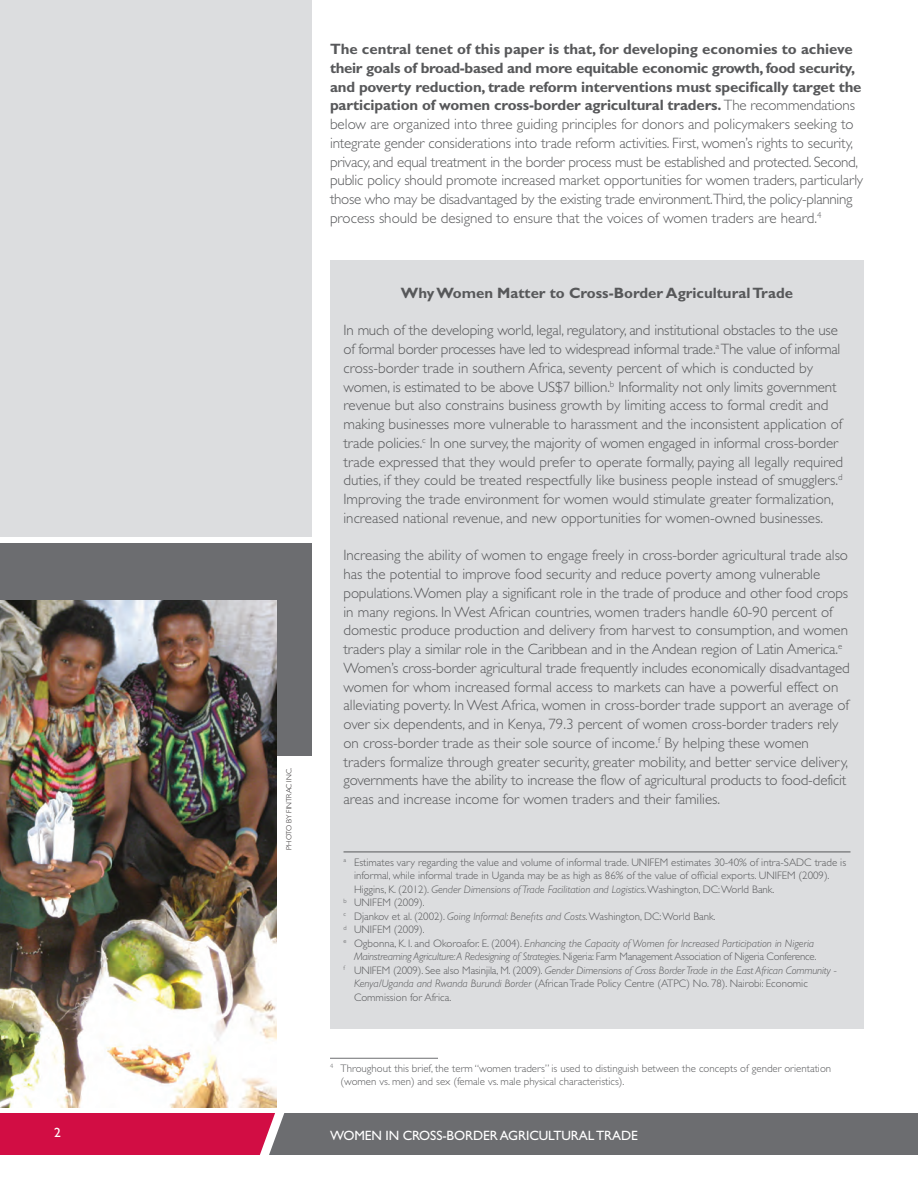
<style>
.page{position:relative;width:918px;height:1188px;background:#fff}
.page>*{position:absolute;margin:0;border:0;box-sizing:border-box;transform-origin:0 0}
.t1{font:300 15px/18.8px "Gill Sans Std";color:#57585a}
.t2{font:700 15px "Gill Sans Std";color:#57585a}
.t3{font:13.5px "Gill Sans Std";letter-spacing:-.01em;color:#fff}
.t4{font:300 10.8px/13.5px "Gill Sans Std";color:#57585a}
.t5{font:italic 300 10.8px "Gill Sans Std";color:#57585a}
.t6{font:300 10.8px "Gill Sans Std";letter-spacing:-.02em;color:#57585a}
.t7{font:300 7.5px "Gill Sans Std";letter-spacing:-.005em;color:#231f20}
.s1{font-weight:700}
.s2{font-style:normal}
.s3{font-style:italic}
</style>
<div class="page">
<svg style="left:0;top:1113px;width:918px;height:42px;background:#8b5264"></svg>
<div style="left:0;top:543px;width:312px;height:213px;background:#6c6d70"></div>
<img style="left:0;top:600px;width:276px;height:507px">
<hr style="left:330px;top:1058px;width:108px;height:1px;background:#6c6d70">
<div style="left:0;top:0;width:312px;height:537px;background:#dcdddf"></div>
<div style="left:330px;top:260px;width:534px;height:769px;background:#dcdddf"></div>
<hr style="left:344px;top:852px;width:506px;height:1px;background:#57585a">
<p class="t7" style="left:285px;top:850px;width:83px;rotate:-90deg">Ph oto BY Fintrac Inc .</p>
<p class="t1" style="left:330px;top:40px;width:535px"><span class="s1">The central tenet of this paper is that, for developing economies to achieve their goals of broad-based and more equitable economic growth, food security, and poverty reduction, trade reform interventions must specifically target the participation of women cross-border agricultural traders.</span> The recommendations below are organized into three guiding principles for donors and policymakers seeking to integrate gender considerations into trade reform activities. First, women’s rights to security, privacy, and equal treatment in the border process must be established and protected. Second, public policy should promote increased market opportunities for women traders, particularly those who may be disadvantaged by the existing trade environment.Third, the policy-planning process should be designed to ensure that the voices of women traders are heard.<sup>4</sup></p>
<p class="t2" style="left:401px;top:284px;width:394px">Why Women Matter to Cross-Border Agricultural Trade</p>
<p class="t1" style="left:344px;top:321px;width:501px">In much of the developing world, legal, regulatory, and institutional obstacles to the use of formal border processes have led to widespread informal trade.<sup>a</sup> The value of informal cross-border trade in southern Africa, seventy percent of which is conducted by women, is estimated to be above US$7 billion.<sup>b</sup> Informality not only limits government revenue but also constrains business growth by limiting access to formal credit and making businesses more vulnerable to harassment and the inconsistent application of trade policies.<sup>c</sup> In one survey, the majority of women engaged in informal cross-border trade expressed that they would prefer to operate formally, paying all legally required duties, if they could be treated respectfully like business people instead of smugglers.<sup>d </sup>Improving the trade environment for women would stimulate greater formalization, increased national revenue, and new opportunities for women-owned businesses.</p>
<p class="t1" style="left:344px;top:546px;width:508px">Increasing the ability of women to engage freely in cross-border agricultural trade also has the potential to improve food security and reduce poverty among vulnerable populations. Women play a significant role in the trade of produce and other food crops in many regions. In West African countries, women traders handle 60-90 percent of domestic produce production and delivery from harvest to consumption, and women traders play a similar role in the Caribbean and in the Andean region of Latin America.<sup>e </sup>Women’s cross-border agricultural trade frequently includes economically disadvantaged women for whom increased formal access to markets can have a powerful effect on alleviating poverty. In West Africa, women in cross-border trade support an average of over six dependents, and in Kenya, 79.3 percent of women cross-border traders rely on cross-border trade as their sole source of income.<sup>f</sup> By helping these women traders formalize through greater security, greater mobility, and better service delivery, governments have the ability to increase the flow of agricultural products to food-deficit areas and increase income for women traders and their families.</p>
<p class="t4" style="left:344px;top:856px;width:504px"><sup>a</sup> Estimates vary regarding the value and volume of informal trade. UNIFEM estimates 30-40% of intra-SADC trade is</p>
<p class="t4" style="left:354px;top:869px;width:477px">informal, while informal trade in Uganda may be as high as 86% of the value of official exports. UNIFEM (2009).</p>
<p class="t5" style="left:354px;top:883px;width:422px"><span class="s2">Higgins, K. (2012).</span> Gender Dimensions of Trade Facilitation and Logistics<span class="s2">. Washington, DC: World Bank.</span></p>
<p class="t4" style="left:344px;top:896px;width:83px"><sup>b</sup> UNIFEM (2009).</p>
<p class="t4" style="left:344px;top:910px;width:374px"><sup>c</sup> Djankov et al. (2002). <span class="s3">Going Informal: Benefits and Costs</span>. Washington, DC: World Bank.</p>
<p class="t4" style="left:344px;top:923px;width:83px"><sup>d</sup> UNIFEM (2009).</p>
<p class="t5" style="left:344px;top:937px;width:472px"><sup>e</sup> <span class="s2">Ogbonna, K. I. and Okoroafor. E. (2004).</span> Enhancing the Capacity of Women for Increased Participation in Nigeria</p>
<p class="t6" style="left:354px;top:951px;width:464px"><span class="s3">Mainstreaming Agriculture: A Redesigning of Strategies</span>. Nigeria: Farm Management Association of Nigeria Conference.</p>
<p class="t5" style="left:344px;top:964px;width:495px"><sup>f</sup> <span class="s2">UNIFEM (2009). See also Masinjila, M. (2009).</span> Gender Dimensions of Cross Border Trade in the East African Community -</p>
<p class="t4" style="left:354px;top:977px;width:455px"><span class="s3">Kenya/Uganda and Rwanda Burundi Border</span> (African Trade Policy Centre (ATPC) No. 78). Nairobi: Economic</p>
<p class="t4" style="left:354px;top:991px;width:99px">Commission for Africa.</p>
<p class="t4" style="left:341px;top:1062px;width:492px;text-indent:-10px"><sup>4</sup> Throughout this brief, the term “women traders” is used to distinguish between the concepts of gender orientation (women vs. men) and sex (female vs. male physical characteristics).</p>
<p class="t3" style="left:54px;top:1125px;width:8px">2</p>
<p class="t3" style="left:330px;top:1128px;width:309px">WOMEN IN CROSS-BORDER AGRICULTURAL TRADE</p>
</div>
